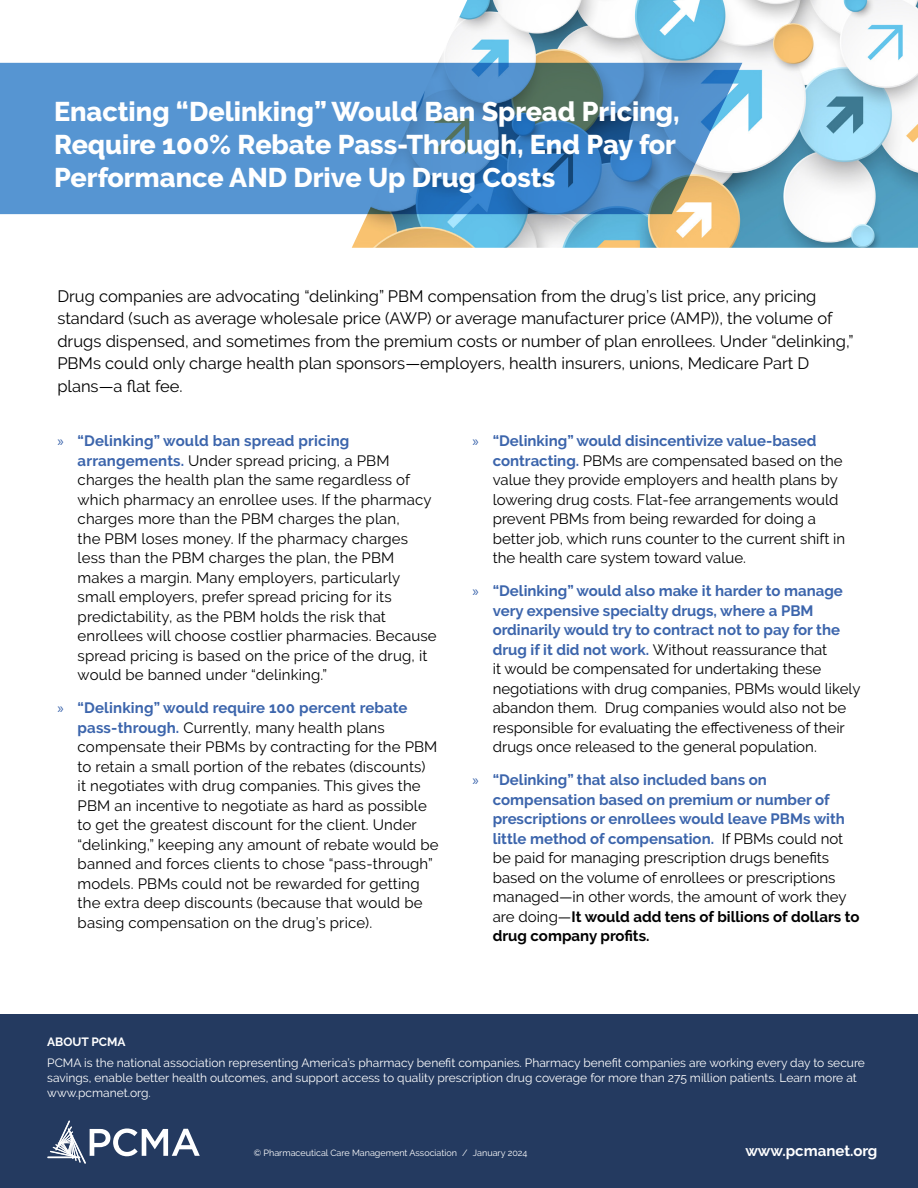
<style>
.page{position:relative;width:918px;height:1188px;background:#fff}
.page>*{position:absolute;margin:0;border:0;box-sizing:border-box;transform-origin:0 0}
.t1{font:800 27px/33px "Raleway";color:#fff}
.t2{font:16.5px/22.5px "Raleway";color:#000}
.t3{font:15px/19.5px "Raleway";letter-spacing:.005em;color:#000}
.t4{font:700 15px "Raleway";color:#fff}
.t5{font:12px/15px "Raleway";color:#fff}
.t6{font:700 12px "Raleway";color:#fff}
.t7{font:9px "Raleway";color:#fff}
.s1{font-family:"Myriad Pro";color:#3c65ac}
.s2{font-weight:700;color:#3c65ac}
.s3{font-weight:700}
</style>
<div class="page">
<div style="left:0;top:1014px;width:918px;height:174px;background:#243a60"></div>
<hr style="left:47px;top:1156px;width:33px;height:2px;background:#fff">
<svg style="left:50px;top:1120px;width:150px;height:44px"></svg>
<img style="left:352px;top:0;width:566px;height:248px">
<svg style="left:0;top:63px;width:742px;height:151px;background:#538ec5"></svg>
<h1 class="t1" style="left:54px;top:95px;width:627px">Enacting “Delinking” Would Ban Spread Pricing,<br>Require 100% Rebate Pass-Through, End Pay for<br>Performance AND Drive Up Drug Costs</h1>
<p class="t2" style="left:57px;top:284px;width:798px">Drug companies are advocating “delinking” PBM compensation from the drug’s list price, any pricing standard (such as average wholesale price (AWP) or average manufacturer price (AMP)), the volume of drugs dispensed, and sometimes from the premium costs or number of plan enrollees. Under “delinking,” PBMs could only charge health plan sponsors—employers, health insurers, unions, Medicare Part D plans—a flat fee.</p>
<p class="t3" style="left:78px;top:431px;width:361px;text-indent:-20px"><span class="s1">»</span> <span class="s2">“Delinking” would ban spread pricing arrangements.</span> Under spread pricing, a PBM charges the health plan the same regardless of which pharmacy an enrollee uses. If the pharmacy charges more than the PBM charges the plan,<br>the PBM loses money. If the pharmacy charges less than the PBM charges the plan, the PBM makes a margin. Many employers, particularly small employers, prefer spread pricing for its predictability, as the PBM holds the risk that enrollees will choose costlier pharmacies. Because spread pricing is based on the price of the drug, it would be banned under “delinking.”</p>
<p class="t3" style="left:78px;top:698px;width:363px;text-indent:-20px"><span class="s1">»</span> <span class="s2">“Delinking” would require 100 percent rebate pass-through.</span> Currently, many health plans compensate their PBMs by contracting for the PBM to retain a small portion of the rebates (discounts)<br>it negotiates with drug companies. This gives the PBM an incentive to negotiate as hard as possible to get the greatest discount for the client. Under “delinking,” keeping any amount of rebate would be banned and forces clients to chose “pass-through” models. PBMs could not be rewarded for getting the extra deep discounts (because that would be basing compensation on the drug’s price).</p>
<p class="t3" style="left:493px;top:431px;width:354px;text-indent:-20px"><span class="s1">»</span> <span class="s2">“Delinking” would disincentivize value-based contracting.</span> PBMs are compensated based on the value they provide employers and health plans by lowering drug costs. Flat-fee arrangements would prevent PBMs from being rewarded for doing a better job, which runs counter to the current shift in the health care system toward value.</p>
<p class="t3" style="left:493px;top:581px;width:369px;text-indent:-20px"><span class="s1">»</span> <span class="s2">“Delinking” would also make it harder to manage very expensive specialty drugs, where a PBM ordinarily would try to contract not to pay for the drug if it did not work.</span> Without reassurance that<br>it would be compensated for undertaking these negotiations with drug companies, PBMs would likely abandon them. Drug companies would also not be responsible for evaluating the effectiveness of their drugs once released to the general population.</p>
<p class="t3" style="left:493px;top:770px;width:368px;text-indent:-20px"><span class="s1">»</span> <span class="s2">“Delinking” that also included bans on compensation based on premium or number of prescriptions or enrollees would leave PBMs with little method of compensation.</span> If PBMs could not be paid for managing prescription drugs benefits based on the volume of enrollees or prescriptions managed—in other words, the amount of work they are doing—<span class="s3">It would add tens of billions of dollars to drug company profits.</span></p>
<p class="t6" style="left:47px;top:1034px;width:80px">ABOUT PCMA</p>
<p class="t5" style="left:47px;top:1056px;width:819px">PCMA is the national association representing America’s pharmacy benefit companies. Pharmacy benefit companies are working every day to secure savings, enable better health outcomes, and support access to quality prescription drug coverage for more than 275 million patients. Learn more at www.pcmanet.org.</p>
<p class="t7" style="left:254px;top:1147px;width:275px">© Pharmaceutical Care Management Association / January 2024</p>
<p class="t4" style="left:745px;top:1142px;width:134px">www.pcmanet.org</p>
</div>
